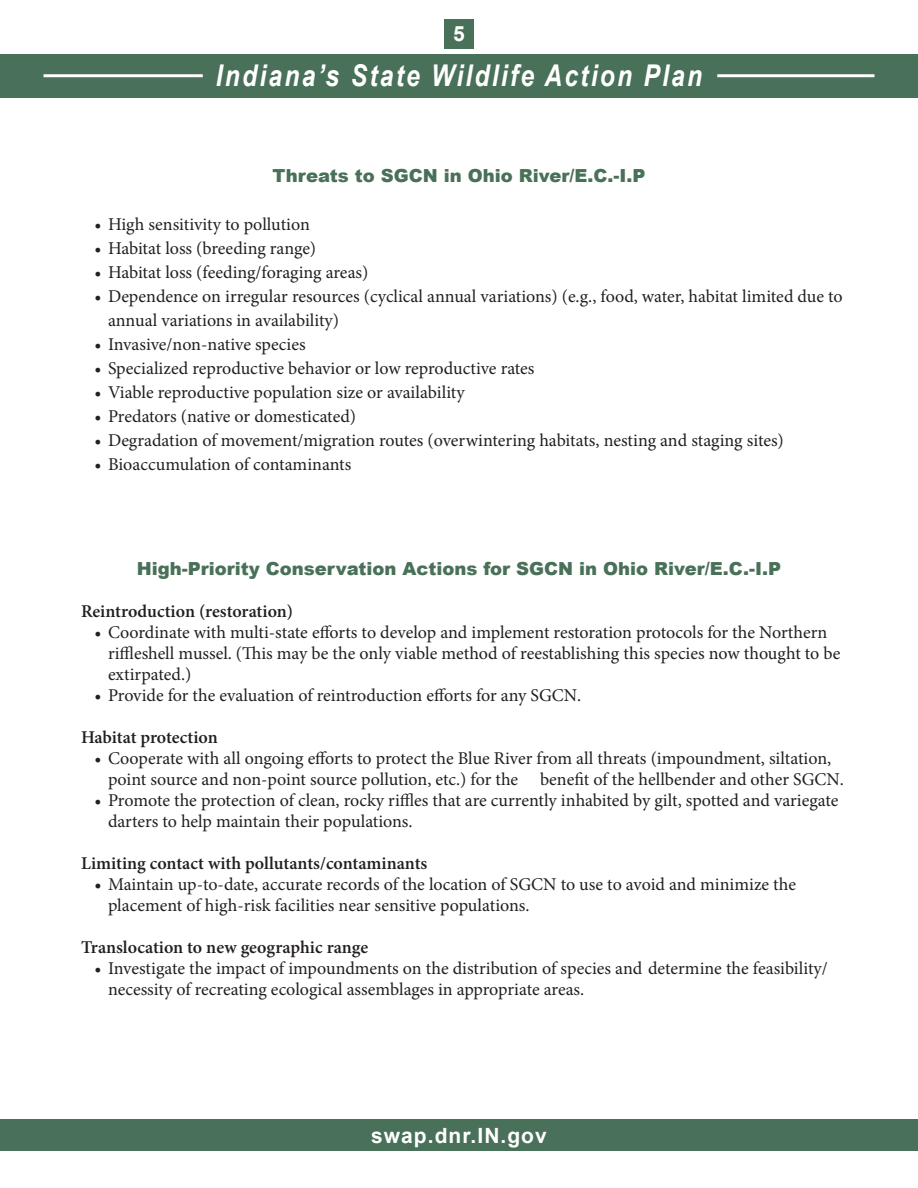
<style>
.page{position:relative;width:918px;height:1188px;background:#fff}
.page>*{position:absolute;margin:0;border:0;box-sizing:border-box;transform-origin:0 0}
.t1{font:italic 700 30px "Arial Narrow";letter-spacing:.075em;color:#fff}
.t2{font:700 21px "Arial";letter-spacing:.05em;color:#fff}
.t3{font:18px/21px "Minion Pro";color:#231f20}
.t4{font:600 18px "Minion Pro";color:#231f20}
.t5{font:900 18px "Arial";color:#497058}
.s1{font-weight:600}
</style>
<div class="page">
<div style="left:444px;top:20px;width:30px;height:30px;background:#497058"></div>
<div style="left:0;top:1120px;width:918px;height:31px;background:#497058"></div>
<div style="left:0;top:54px;width:918px;height:44px;background:#497058"></div>
<hr style="left:44px;top:74px;width:159px;height:3px;background:#fff">
<hr style="left:717px;top:74px;width:158px;height:3px;background:#fff">
<p class="t2" style="left:453px;top:20px;width:13px">5</p>
<h1 class="t1" style="left:216px;top:53px;width:488px">Indiana’s State Wildlife Action Plan</h1>
<p class="t5" style="left:272px;top:163px;width:375px">Threats to SGCN in Ohio River/E.C.-I.P</p>
<p class="t3" style="left:94px;top:214px;width:217px">• High sensitivity to pollution</p>
<p class="t3" style="left:94px;top:238px;width:223px">• Habitat loss (breeding range)</p>
<p class="t3" style="left:94px;top:262px;width:275px">• Habitat loss (feeding/foraging areas)</p>
<p class="t3" style="left:108px;top:285px;width:736px;line-height:24px;text-indent:-14px">• Dependence on irregular resources (cyclical annual variations) (e.g., food, water, habitat limited due to annual variations in availability)</p>
<p class="t3" style="left:94px;top:334px;width:213px">• Invasive/non-native species</p>
<p class="t3" style="left:94px;top:358px;width:442px">• Specialized reproductive behavior or low reproductive rates</p>
<p class="t3" style="left:94px;top:382px;width:372px">• Viable reproductive population size or availability</p>
<p class="t3" style="left:94px;top:406px;width:263px">• Predators (native or domesticated)</p>
<p class="t3" style="left:94px;top:430px;width:691px">• Degradation of movement/migration routes (overwintering habitats, nesting and staging sites)</p>
<p class="t3" style="left:94px;top:454px;width:258px">• Bioaccumulation of contaminants</p>
<p class="t5" style="left:137px;top:556px;width:646px">High-Priority Conservation Actions for SGCN in Ohio River/E.C.-I.P</p>
<p class="t4" style="left:81px;top:599px;width:214px">Reintroduction (restoration)</p>
<p class="t3" style="left:108px;top:622px;width:734px;text-indent:-14px">• Coordinate with multi-state efforts to develop and implement restoration protocols for the Northern riffleshell mussel. (This may be the only viable method of reestablishing this species now thought to be extirpated.)</p>
<p class="t3" style="left:94px;top:685px;width:488px">• Provide for the evaluation of reintroduction efforts for any SGCN.</p>
<p class="t4" style="left:81px;top:725px;width:138px">Habitat protection</p>
<p class="t3" style="left:108px;top:748px;width:738px;text-indent:-14px">• Cooperate with all ongoing efforts to protect the Blue River from all threats (impoundment, siltation, point source and non-point source pollution, etc.) for the benefit of the hellbender and other SGCN.</p>
<p class="t3" style="left:108px;top:790px;width:732px;text-indent:-14px">• Promote the protection of clean, rocky riffles that are currently inhabited by gilt, spotted and variegate darters to help maintain their populations.</p>
<p class="t4" style="left:81px;top:851px;width:348px">Limiting contact with pollutants/contaminants</p>
<p class="t3" style="left:108px;top:874px;width:690px;text-indent:-14px"><span class="s1">•</span> Maintain up-to-date, accurate records of the location of SGCN to use to avoid and minimize the placement of high-risk facilities near sensitive populations.</p>
<p class="t4" style="left:81px;top:935px;width:289px">Translocation to new geographic range</p>
<p class="t3" style="left:108px;top:958px;width:721px;text-indent:-14px">• Investigate the impact of impoundments on the distribution of species and determine the feasibility/ necessity of recreating ecological assemblages in appropriate areas.</p>
<p class="t2" style="left:371px;top:1121px;width:177px">swap.dnr.IN.gov</p>
</div>
